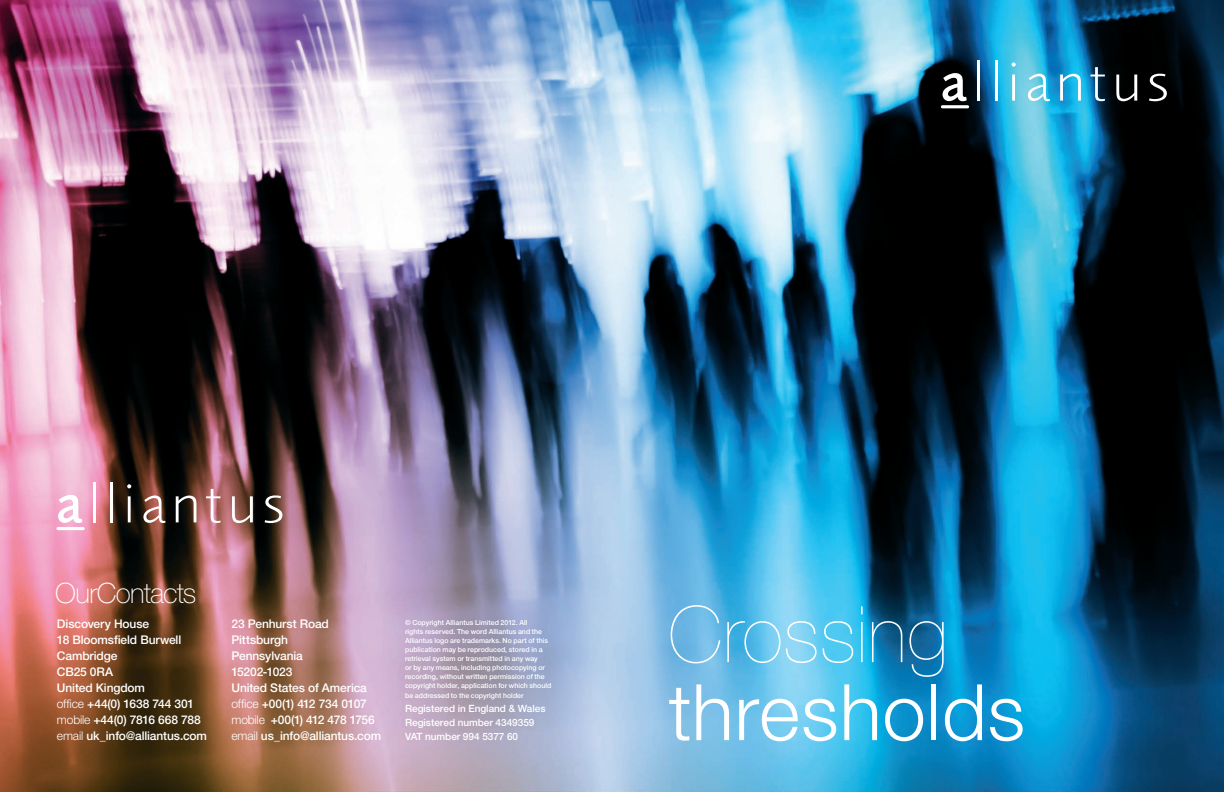
<style>
.page{position:relative;width:1224px;height:792px;background:#fff}
.page>*{position:absolute;margin:0;border:0;box-sizing:border-box;transform-origin:0 0}
.t1{font:300 78px "Helvetica Neue";letter-spacing:.01em;color:#fff}
.t2{font:200 78px "Helvetica Neue";letter-spacing:.01em;color:#fff}
.t3{font:100 28px "Helvetica Neue";letter-spacing:-.025em;color:#fff}
.t4{font:500 12px/16px "Helvetica Neue";letter-spacing:-.01em;color:#fff}
.t5{font:500 10px/14px "Helvetica Neue";color:#fff}
.t6{font:500 7px/9px "Helvetica Neue";color:#fff}
.s1{font-weight:300}
</style>
<div class="page">
<img style="left:0;top:0;width:1224px;height:792px">
<svg style="left:58px;top:495px;width:24px;height:28px"></svg>
<hr style="left:93px;top:482px;width:3px;height:40px;background:#fff">
<hr style="left:110px;top:482px;width:3px;height:40px;background:#fff">
<svg style="left:127px;top:484px;width:4px;height:38px"></svg>
<svg style="left:143px;top:496px;width:23px;height:27px"></svg>
<svg style="left:176px;top:496px;width:21px;height:26px"></svg>
<svg style="left:206px;top:489px;width:14px;height:34px"></svg>
<svg style="left:232px;top:496px;width:21px;height:27px"></svg>
<svg style="left:265px;top:495px;width:17px;height:28px"></svg>
<hr style="left:58px;top:527px;width:25px;height:3px;background:#fff">
<svg style="left:943px;top:73px;width:24px;height:28px"></svg>
<hr style="left:977px;top:60px;width:3px;height:41px;background:#fff">
<hr style="left:995px;top:60px;width:3px;height:41px;background:#fff">
<svg style="left:1012px;top:62px;width:4px;height:39px"></svg>
<svg style="left:1028px;top:74px;width:22px;height:27px"></svg>
<svg style="left:1060px;top:74px;width:21px;height:27px"></svg>
<svg style="left:1091px;top:67px;width:14px;height:34px"></svg>
<svg style="left:1116px;top:75px;width:21px;height:26px"></svg>
<svg style="left:1149px;top:74px;width:18px;height:27px"></svg>
<hr style="left:942px;top:105px;width:26px;height:3px;background:#fff">
<h2 class="t3" style="left:55px;top:577px;width:143px">OurContacts</h2>
<h3 class="t4" style="left:57px;top:616px;width:152px">Discovery House<br>18 Bloomsfield Burwell<br>Cambridge<br>CB25 0RA<br>United Kingdom<br><span class="s1">office</span> +44(0) 1638 744 301 <span class="s1">mobile</span> +44(0) 7816 668 788 <span class="s1">email</span> uk_info@alliantus.com</h3>
<h3 class="t4" style="left:231px;top:616px;width:151px">23 Penhurst Road<br>Pittsburgh<br>Pennsylvania<br>15202-1023<br>United States of America <span class="s1">office</span> +00(1) 412 734 0107 <span class="s1">mobile</span> +00(1) 412 478 1756 <span class="s1">email</span> us_info@alliantus.com</h3>
<p class="t6" style="left:405px;top:618px;width:148px">© Copyright Alliantus Limited 2012. All<br>rights reserved. The word Alliantus and the Alliantus logo are trademarks. No part of this publication may be reproduced, stored in a retrieval system or transmitted in any way<br>or by any means, including photocopying or recording, without written permission of the copyright holder, application for which should</p>
<p class="t6" style="left:405px;top:691px;width:120px">be addressed to the copyright holder</p>
<h3 class="t5" style="left:405px;top:702px;width:142px">Registered in England &amp; Wales<br>Registered number 4349359<br>VAT number 994 5377 60</h3>
<h1 class="t2" style="left:669px;top:590px;width:281px">Crossing</h1>
<h1 class="t1" style="left:669px;top:665px;width:358px">thresholds</h1>
</div>
